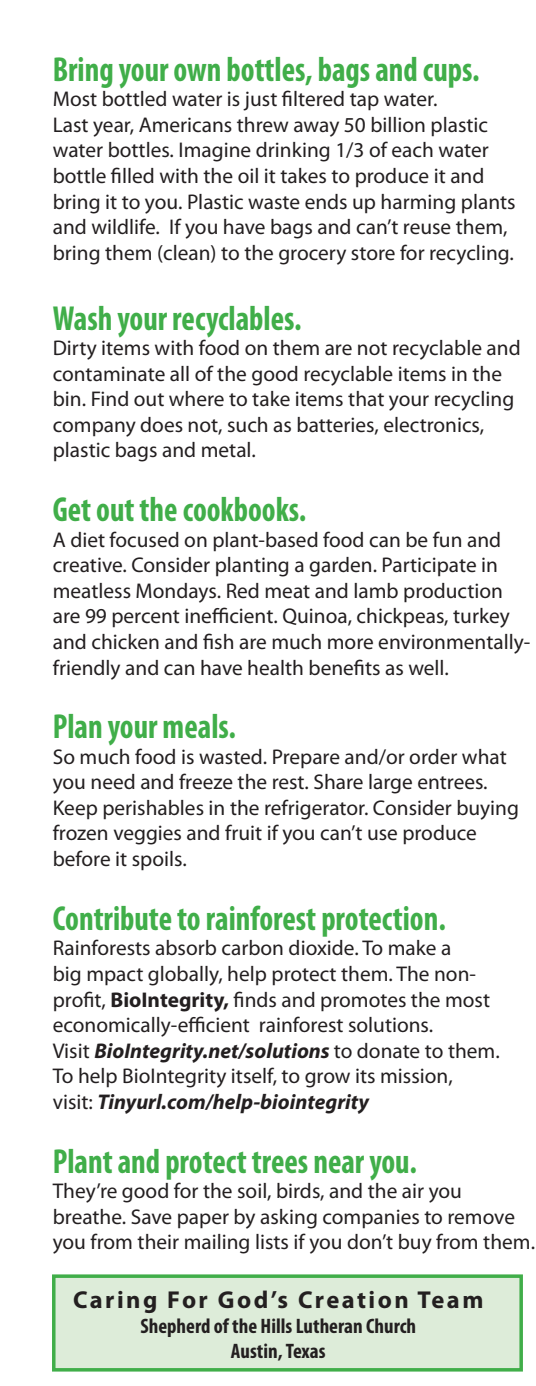
<style>
.page{position:relative;width:536px;height:1386px;background:#fff}
.page>*{position:absolute;margin:0;border:0;box-sizing:border-box;transform-origin:0 0}
.t1{font:700 condensed 34.82px "Myriad Pro";color:#40ae49;scale:.92 1}
.t2{font:700 24.5px "Myriad Pro";letter-spacing:.1em;color:#231f20}
.t3{font:21.35px/25.6px "Myriad Pro";color:#231f20}
.t4{font:italic 700 21.35px "Myriad Pro";color:#231f20}
.t5{font:700 condensed 21px "Myriad Pro";color:#231f20}
.s1{font-weight:700}
.s2{font-weight:400;font-style:normal}
</style>
<div class="page">
<div style="left:52px;top:1274px;width:470px;height:98px;background:#ddecd9;border:4px solid #40ae49"></div>
<div style="left:472px;top:73px;width:8px;height:10px;border:4px solid #fff;border-radius:50%"></div>
<div style="left:294px;top:322px;width:8px;height:10px;border:4px solid #fff;border-radius:50%"></div>
<div style="left:438px;top:922px;width:8px;height:10px;border:4px solid #fff;border-radius:50%"></div>
<div style="left:409px;top:1165px;width:8px;height:10px;border:4px solid #fff;border-radius:50%"></div>
<p class="t1" style="left:53px;top:47px;width:465px">Bring your own bottles, bags and cups.</p>
<p class="t3" style="left:53px;top:86px;width:386px">Most bottled water is just filtered tap water.</p>
<p class="t3" style="left:53px;top:112px;width:464px">Last year, Americans threw away 50 billion plastic water bottles. Imagine drinking 1/3 of each water bottle filled with the oil it takes to produce it and bring it to you. Plastic waste ends up harming plants and wildlife. If you have bags and can’t reuse them, bring them (clean) to the grocery store for recycling.</p>
<p class="t1" style="left:53px;top:296px;width:272px">Wash your recyclables.</p>
<p class="t3" style="left:53px;top:335px;width:469px">Dirty items with food on them are not recyclable and contaminate all of the good recyclable items in the bin. Find out where to take items that your recycling company does not, such as batteries, electronics, plastic bags and metal.</p>
<p class="t1" style="left:53px;top:488px;width:277px">Get out the cookbooks.</p>
<p class="t3" style="left:53px;top:526px;width:479px">A diet focused on plant-based food can be fun and creative. Consider planting a garden. Participate in meatless Mondays. Red meat and lamb production are 99 percent inefficient. Quinoa, chickpeas, turkey and chicken and fish are much more environmentally&shy;friendly and can have health benefits as well.</p>
<p class="t1" style="left:53px;top:705px;width:200px">Plan your meals.</p>
<p class="t3" style="left:53px;top:743px;width:467px">So much food is wasted. Prepare and/or order what you need and freeze the rest. Share large entrees.<br>Keep perishables in the refrigerator. Consider buying frozen veggies and fruit if you can’t use produce before it spoils.</p>
<p class="t1" style="left:53px;top:897px;width:428px">Contribute to rainforest protection.</p>
<p class="t3" style="left:53px;top:935px;width:438px">Rainforests absorb carbon dioxide. To make a<br>big mpact globally, help protect them. The non&shy;profit, <span class="s1">BioIntegrity,</span> finds and promotes the most economically-efficient rainforest solutions.</p>
<p class="t4" style="left:53px;top:1037px;width:448px"><span class="s2">Visit</span> BioIntegrity.net/solutions <span class="s2">to donate to them.</span></p>
<p class="t3" style="left:53px;top:1063px;width:401px">To help BioIntegrity itself, to grow its mission,</p>
<p class="t4" style="left:53px;top:1088px;width:318px"><span class="s2">visit:</span> Tinyurl.com/help-biointegrity</p>
<p class="t1" style="left:53px;top:1139px;width:397px">Plant and protect trees near you.</p>
<p class="t3" style="left:53px;top:1178px;width:483px">They’re good for the soil, birds, and the air you breathe. Save paper by asking companies to remove you from their mailing lists if you don’t buy from them.</p>
<p class="t2" style="left:73px;top:1284px;width:411px">Caring For God’s Creation Team</p>
<p class="t5" style="left:140px;top:1313px;width:277px">Shepherd of the Hills Lutheran Church</p>
<p class="t5" style="left:231px;top:1338px;width:96px">Austin, Texas</p>
</div>
